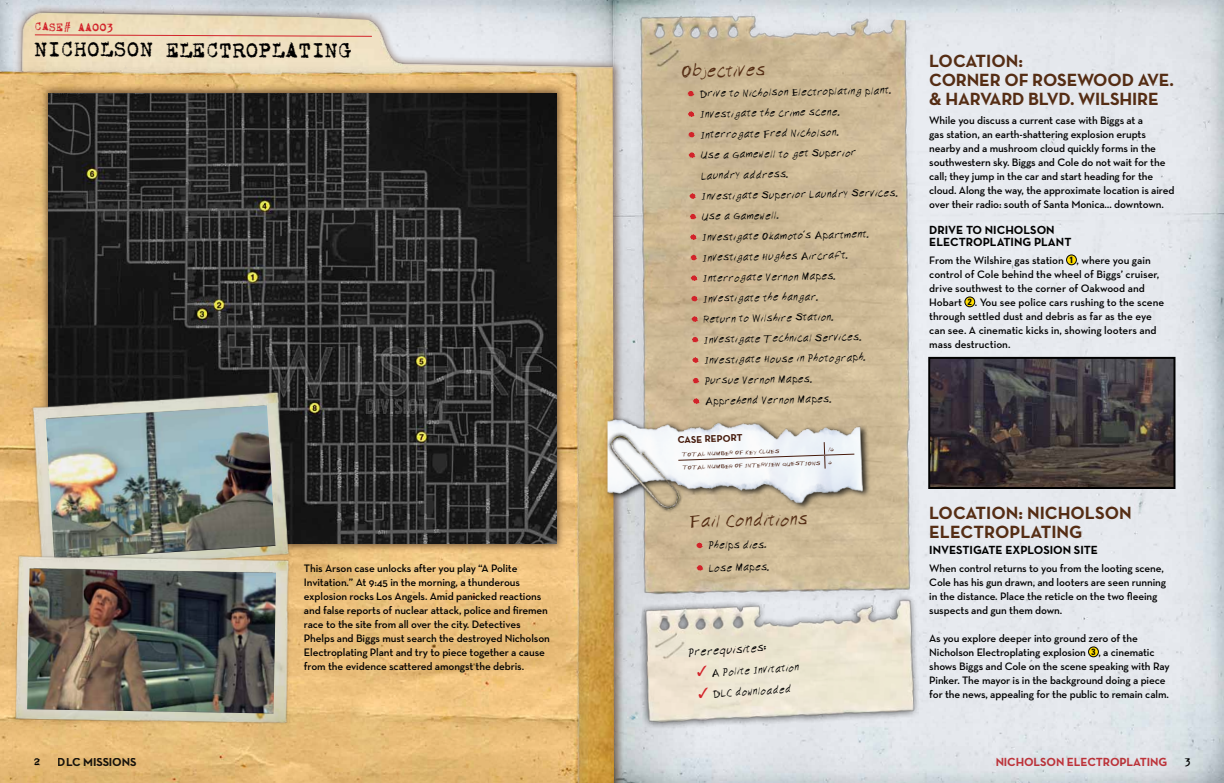
<style>
.page{position:relative;width:1224px;height:783px;background:#fff}
.page>*{position:absolute;margin:0;border:0;box-sizing:border-box;transform-origin:0 0}
.t1{font:22px "V Typewriter Corona";letter-spacing:-.005em;color:#000}
.t2{font:700 18px/19px "Neutra Text";letter-spacing:-.01em;color:#552d14}
.t3{font:18px "Handwrite Marker";color:#552d14}
.t4{font:700 12px/12px "Neutra Text";color:#000}
.t5{font:700 12px "Neutra Text";letter-spacing:-.01em;color:#d2232a}
.t6{font:12px "Handwrite Marker";color:#000}
.t7{font:12px "V Typewriter Corona";letter-spacing:-.005em;color:#d2232a}
.t8{font:600 11px/14px "Neutra Text";letter-spacing:-.01em;color:#000}
.t9{font:11px/22.5px "Handwrite Marker";color:#000}
.t10{font:11px "V Typewriter Corona";color:#000}
.t11{font:700 10px "Neutra Text";color:#451a0b}
.t12{font:5.6px "Handwrite Marker";color:#451a0b;scale:1.25 1}
.s1{font-size:15px;color:#d2232a}
.s2{font-family:"Univers";font-weight:700;font-stretch:condensed;font-size:9px}
</style>
<div class="page">
<img style="left:0;top:0;width:1224px;height:783px">
<img style="left:0;top:3px;width:571px;height:60px">
<img style="left:0;top:63px;width:639px;height:720px">
<svg style="left:34px;top:34px;width:339px;height:3px"></svg>
<svg style="left:40px;top:84px;width:525px;height:468px;background:#c9a267"></svg>
<img style="left:48px;top:93px;width:509px;height:451px">
<img style="left:20px;top:380px;width:279px;height:202px">
<img style="left:46px;top:405px;width:230px;height:139px">
<img style="left:3px;top:544px;width:292px;height:191px">
<img style="left:27px;top:568px;width:249px;height:146px">
<img style="left:571px;top:0;width:390px;height:634px">
<img style="left:608px;top:401px;width:258px;height:120px">
<img style="left:592px;top:426px;width:108px;height:95px">
<img style="left:632px;top:580px;width:337px;height:178px">
<div style="left:1067px;top:255px;width:9px;height:10px;background:#fd0;border-radius:50%"></div>
<div style="left:1066px;top:255px;width:11px;height:10px;border:1px solid #000;border-radius:50%"></div>
<div style="left:965px;top:297px;width:10px;height:10px;background:#fd0;border-radius:50%"></div>
<div style="left:965px;top:297px;width:10px;height:10px;border:1px solid #000;border-radius:50%"></div>
<img style="left:931px;top:360px;width:242px;height:126px">
<div style="left:928px;top:357px;width:248px;height:132px;border:2px solid #000"></div>
<div style="left:1089px;top:647px;width:9px;height:10px;background:#fd0;border-radius:50%"></div>
<div style="left:1088px;top:647px;width:11px;height:10px;border:1px solid #000;border-radius:50%"></div>
<svg style="left:687px;top:91px;width:7px;height:6px"></svg>
<svg style="left:688px;top:111px;width:7px;height:6px"></svg>
<svg style="left:688px;top:132px;width:7px;height:6px"></svg>
<svg style="left:689px;top:152px;width:6px;height:6px"></svg>
<svg style="left:689px;top:193px;width:7px;height:6px"></svg>
<svg style="left:690px;top:214px;width:6px;height:6px"></svg>
<svg style="left:690px;top:234px;width:7px;height:6px"></svg>
<svg style="left:690px;top:255px;width:7px;height:6px"></svg>
<svg style="left:691px;top:275px;width:6px;height:6px"></svg>
<svg style="left:691px;top:296px;width:7px;height:6px"></svg>
<svg style="left:691px;top:316px;width:7px;height:6px"></svg>
<svg style="left:692px;top:337px;width:6px;height:6px"></svg>
<svg style="left:692px;top:357px;width:7px;height:6px"></svg>
<svg style="left:692px;top:378px;width:7px;height:6px"></svg>
<svg style="left:693px;top:398px;width:7px;height:6px"></svg>
<svg style="left:696px;top:543px;width:7px;height:5px"></svg>
<svg style="left:697px;top:565px;width:6px;height:6px"></svg>
<svg style="left:697px;top:666px;width:15px;height:11px"></svg>
<svg style="left:698px;top:687px;width:15px;height:11px"></svg>
<svg style="left:593px;top:429px;width:262px;height:88px"></svg>
<p class="t7" style="left:35px;top:20px;width:81px">CASE# AA003</p>
<h1 class="t1" style="left:34px;top:38px;width:318px">NICHOLSON ELECTROPLATING</h1>
<p class="t8" style="left:304px;top:561px;width:247px">This Arson case unlocks after you play “A Polite Invitation.” At 9:45 in the morning, a thunderous explosion rocks Los Angels. Amid panicked reactions and false reports of nuclear attack, police and firemen race to the site from all over the city. Detectives Phelps and Biggs must search the destroyed Nicholson Electroplating Plant and try to piece together a cause from the evidence scattered amongst the debris.</p>
<h2 class="t3" style="left:681px;top:63px;width:86px;rotate:-1deg">Objectives</h2>
<p class="t9" style="left:689px;top:83px;width:204px;rotate:-1deg"><span class="s1">*</span> Drive to Nicholson Electroplating plant.</p>
<p class="t9" style="left:689px;top:103px;width:152px;rotate:-1deg"><span class="s1">*</span> Investigate the crime scene.</p>
<p class="t9" style="left:689px;top:124px;width:151px;rotate:-1deg"><span class="s1">*</span> Interrogate Fred Nicholson.</p>
<p class="t9" style="left:690px;top:144px;width:168px;rotate:-1deg"><span class="s1">*</span> Use a Gamewell to get Superior</p>
<p class="t9" style="left:701px;top:165px;width:89px;rotate:-1deg">Laundry address.</p>
<p class="t9" style="left:690px;top:185px;width:209px;rotate:-1deg"><span class="s1">*</span> Investigate Superior Laundry Services.</p>
<p class="t9" style="left:691px;top:206px;width:89px;rotate:-1deg"><span class="s1">*</span> Use a Gamewell.</p>
<p class="t9" style="left:691px;top:226px;width:179px;rotate:-1deg"><span class="s1">*</span> Investigate Okamoto’s Apartment.</p>
<p class="t9" style="left:692px;top:247px;width:158px;rotate:-1deg"><span class="s1">*</span> Investigate Hughes Aircraft.</p>
<p class="t9" style="left:692px;top:267px;width:145px;rotate:-1deg"><span class="s1">*</span> Interrogate Vernon Mapes.</p>
<p class="t9" style="left:692px;top:288px;width:127px;rotate:-1deg"><span class="s1">*</span> Investigate the hangar.</p>
<p class="t9" style="left:693px;top:308px;width:142px;rotate:-1deg"><span class="s1">*</span> Return to Wilshire Station.</p>
<p class="t9" style="left:693px;top:329px;width:170px;rotate:-1deg"><span class="s1">*</span> Investigate Technical Services.</p>
<p class="t9" style="left:693px;top:349px;width:174px;rotate:-1deg"><span class="s1">*</span> Investigate House in Photograph.</p>
<p class="t9" style="left:694px;top:370px;width:120px;rotate:-1deg"><span class="s1">*</span> Pursue Vernon Mapes.</p>
<p class="t9" style="left:694px;top:390px;width:139px;rotate:-1deg"><span class="s1">*</span> Apprehend Vernon Mapes.</p>
<p class="t11" style="left:677px;top:434px;width:67px;rotate:-2deg">CASE REPORT</p>
<p class="t12" style="left:682px;top:452px;width:9px;rotate:-2deg">Total</p>
<p class="t12" style="left:707px;top:451px;width:49px;rotate:-2deg">Num ber of Key Clues</p>
<p class="t12" style="left:683px;top:465px;width:9px;rotate:-2deg">Total</p>
<p class="t12" style="left:707px;top:464px;width:37px;rotate:-2deg">Num ber of Interview</p>
<p class="t12" style="left:782px;top:461px;width:8px;rotate:-2deg">Questions</p>
<h2 class="t3" style="left:690px;top:513px;width:120px;rotate:-1deg">Fail Conditions</h2>
<p class="t9" style="left:697px;top:535px;width:73px;rotate:-1deg"><span class="s1">*</span> Phelps dies. <span class="s1">*</span> Lose Mapes.</p>
<p class="t6" style="left:688px;top:647px;width:79px;rotate:-4deg">Prerequisites:</p>
<p class="t9" style="left:711px;top:661px;width:89px;rotate:-3deg">A Polite Invitation</p>
<p class="t9" style="left:712px;top:683px;width:80px;rotate:-3deg">DLC downloaded</p>
<h2 class="t2" style="left:929px;top:51px;width:246px">LOCATION:<br>CORNER OF ROSEWOOD AVE. &amp; HARVARD BLVD. WILSH IRE</h2>
<p class="t8" style="left:929px;top:113px;width:247px">While you discuss a current case with Biggs at a<br>gas station, an earth-shattering explosion erupts nearby and a mushroom cloud quickly forms in the southwestern sky. Biggs and Cole do not wait for the call; they jump in the car and start heading for the cloud. Along the way, the approximate location is aired over their radio: south of Santa Monica… downtown.</p>
<p class="t4" style="left:929px;top:223px;width:144px">DRIVE TO NICHOLSON<br>ELECTROPLATING PLANT</p>
<p class="t8" style="left:929px;top:253px;width:236px">From the Wilshire gas station <span class="s2">1</span> , where you gain control of Cole behind the wheel of Biggs’ cruiser, drive southwest to the corner of Oakwood and Hobart <span class="s2">2</span> . You see police cars rushing to the scene through settled dust and debris as far as the eye can see. A cinematic kicks in, showing looters and mass destruction.</p>
<h2 class="t2" style="left:929px;top:503px;width:204px">LOCATION: NICHOLSON<br>ELECTROPLATING</h2>
<p class="t4" style="left:929px;top:544px;width:170px">INVESTIGATE EXPLOSION SITE</p>
<p class="t8" style="left:929px;top:561px;width:238px">When control returns to you from the looting scene, Cole has his gun drawn, and looters are seen running in the distance. Place the reticle on the two fleeing suspects and gun them down.</p>
<p class="t8" style="left:929px;top:631px;width:242px">As you explore deeper into ground zero of the Nicholson Electroplating explosion <span class="s2">3</span> , a cinematic shows Biggs and Cole on the scene speaking with Ray Pinker. The mayor is in the background doing a piece for the news, appealing for the public to remain calm.</p>
<p class="t10" style="left:34px;top:756px;width:8px">2</p>
<p class="t4" style="left:58px;top:756px;width:80px">DLC MISSIONS</p>
<p class="t5" style="left:996px;top:755px;width:173px">NICHOLSON ELECTROPLATING</p>
<p class="t10" style="left:1184px;top:756px;width:8px">3</p>
</div>
